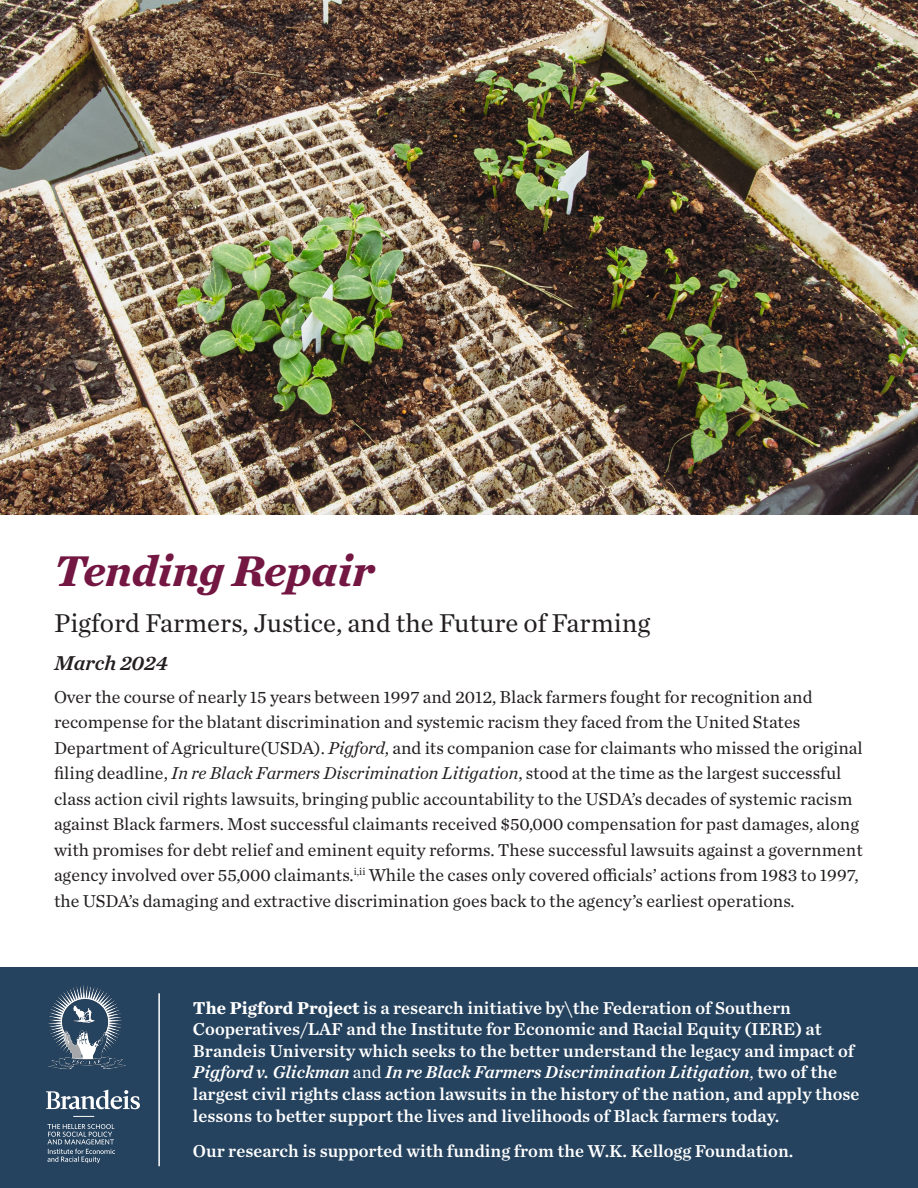
<style>
.page{position:relative;width:918px;height:1188px;background:#fff}
.page>*{position:absolute;margin:0;border:0;box-sizing:border-box;transform-origin:0 0}
.t1{font:italic 700 45px "Chronicle Text G1";color:#731742}
.t2{font:27px "Chronicle Text G1";color:#231f20}
.t3{font:italic 21px "Chronicle Text G1 Semi";color:#231f20}
.P1{font:18px/25.5px "Chronicle Text G1";color:#231f20}
.t4{font:18px/21.6px "Chronicle Text G1 Semi";color:#fff}
.s1{font-style:italic}
.s2{font-family:"Chronicle Text G1";font-weight:700}
.s3{font-family:"Chronicle Text G1"}
</style>
<div class="page">
<img style="left:0;top:0;width:918px;height:514px">
<div style="left:0;top:968px;width:918px;height:220px;background:#25425e"></div>
<img style="left:48px;top:986px;width:78px;height:84px">
<svg style="left:73px;top:1116px;width:21px;height:1px"></svg>
<svg style="left:46px;top:1090px;width:94px;height:20px"></svg>
<svg style="left:47px;top:1124px;width:68px;height:39px"></svg>
<hr style="left:158px;top:993px;width:2px;height:173px;background:#fff">
<p class="t1" style="left:54px;top:534px;width:322px">Tending Repair</p>
<p class="t2" style="left:54px;top:602px;width:598px">Pigford Farmers, Justice, and the Future of Farming</p>
<p class="t3" style="left:54px;top:647px;width:115px">March 2024</p>
<p class="P1" style="left:54px;top:683px;width:810px">Over the course of nearly 15 years between 1997 and 2012, Black farmers fought for recognition and recompense for the blatant discrimination and systemic racism they faced from the United States Department of Agriculture(USDA). <span class="s1">Pigford</span>, and its companion case for claimants who missed the original filing deadline, <span class="s1">In re Black Farmers Discrimination Litigation</span>, stood at the time as the largest successful class action civil rights lawsuits, bringing public accountability to the USDA’s decades of systemic racism against Black farmers. Most successful claimants received $50,000 compensation for past damages, along with promises for debt relief and eminent equity reforms. These successful lawsuits against a government agency involved over 55,000 claimants.<sup>i,ii</sup> While the cases only covered officials’ actions from 1983 to 1997, the USDA’s damaging and extractive discrimination goes back to the agency’s earliest operations.</p>
<p class="t4" style="left:193px;top:996px;width:668px"><span class="s2">The Pigford Project</span> is a research initiative by\the Federation of Southern Cooperatives/LAF and the Institute for Economic and Racial Equity (IERE) at Brandeis University which seeks to the better understand the legacy and impact of <span class="s1">Pigford v. Glickman</span> <span class="s3">and</span> <span class="s1">In re Black Farmers Discrimination Litigation</span><span class="s3">,</span> two of the largest civil rights class action lawsuits in the history of the nation, and apply those lessons to better support the lives and livelihoods of Black farmers today.</p>
<p class="t4" style="left:193px;top:1139px;width:602px">Our research is supported with funding from the W.K. Kellogg Foundation.</p>
</div>
